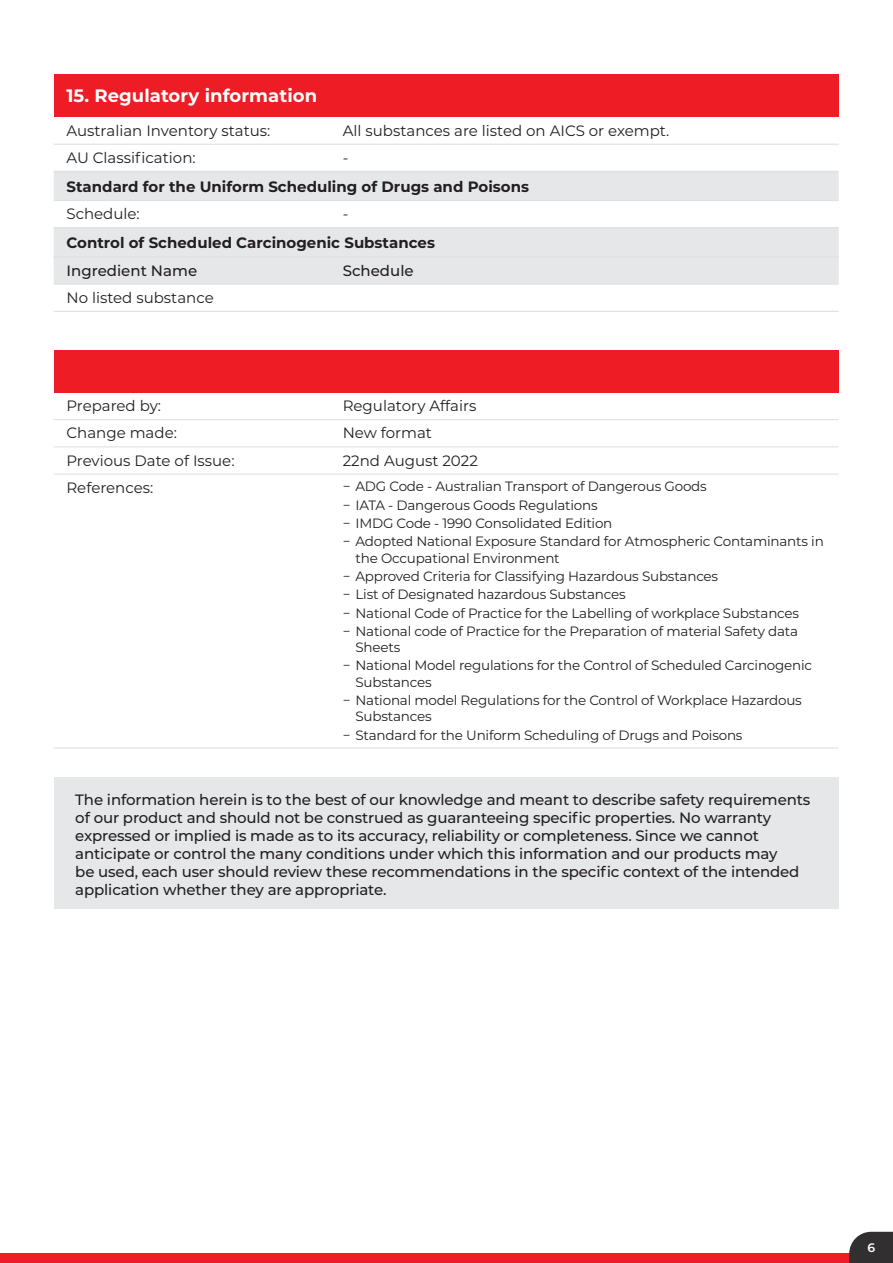
<style>
.page{position:relative;width:893px;height:1263px;background:#fff}
.page>*{position:absolute;margin:0;border:0;box-sizing:border-box;transform-origin:0 0}
.Table_Heading{font:700 18px "Montserrat";letter-spacing:.005em;color:#fff}
.Basic_Table_Copy{font:500 15px/18px "Montserrat";letter-spacing:-.01em;color:#231f20}
.Basic_Table_Copy-2{font:15px "Montserrat";color:#231f20}
.Section_Table_Copy{font:700 15px "Montserrat";color:#231f20}
.Section_Table_Copy-2{font:500 15px "Montserrat";color:#231f20}
.t1{font:13.5px/16.2px "Montserrat";letter-spacing:-.015em;color:#231f20}
.t2{font:600 12.3px "Montserrat";color:#fff}
</style>
<div class="page">
<hr style="left:54px;top:419px;width:276px;height:1px;background:#e0e1e3">
<hr style="left:330px;top:419px;width:509px;height:1px;background:#e0e1e3">
<hr style="left:54px;top:446px;width:276px;height:1px;background:#e0e1e3">
<hr style="left:330px;top:446px;width:509px;height:1px;background:#e0e1e3">
<hr style="left:54px;top:474px;width:276px;height:1px;background:#e0e1e3">
<hr style="left:330px;top:474px;width:509px;height:1px;background:#e0e1e3">
<hr style="left:54px;top:747px;width:276px;height:2px;background:#e0e1e3">
<hr style="left:330px;top:747px;width:509px;height:2px;background:#e0e1e3">
<div style="left:0;top:1253px;width:865px;height:10px;background:#ee1c25"></div>
<div style="left:54px;top:350px;width:785px;height:42px;background:#ee1c25"></div>
<div style="left:54px;top:74px;width:785px;height:43px;background:#ee1c25"></div>
<svg style="left:54px;top:172px;width:785px;height:84px;fill:#e6e7e9"></svg>
<div style="left:54px;top:258px;width:785px;height:26px;background:#e6e7e9"></div>
<hr style="left:54px;top:171px;width:276px;height:1px;background:#e0e1e3">
<hr style="left:330px;top:171px;width:509px;height:1px;background:#e0e1e3">
<hr style="left:54px;top:227px;width:276px;height:2px;background:#e0e1e3">
<hr style="left:330px;top:227px;width:509px;height:2px;background:#e0e1e3">
<hr style="left:54px;top:200px;width:276px;height:1px;background:#e0e1e3">
<hr style="left:330px;top:200px;width:509px;height:1px;background:#e0e1e3">
<hr style="left:54px;top:256px;width:276px;height:2px;background:#e0e1e3">
<hr style="left:330px;top:256px;width:509px;height:2px;background:#e0e1e3">
<hr style="left:54px;top:144px;width:276px;height:1px;background:#e0e1e3">
<hr style="left:330px;top:144px;width:509px;height:1px;background:#e0e1e3">
<hr style="left:54px;top:311px;width:276px;height:1px;background:#e0e1e3">
<hr style="left:330px;top:311px;width:509px;height:1px;background:#e0e1e3">
<hr style="left:54px;top:284px;width:276px;height:1px;background:#e0e1e3">
<hr style="left:330px;top:284px;width:509px;height:1px;background:#e0e1e3">
<div style="left:54px;top:777px;width:785px;height:132px;background:#e6e7e9"></div>
<svg style="left:849px;top:1232px;width:44px;height:31px"></svg>
<p class="Table_Heading" style="left:66px;top:83px;width:252px">15. Regulatory information</p>
<p class="Basic_Table_Copy-2" style="left:66px;top:120px;width:205px">Australian Inventory status:</p>
<p class="Basic_Table_Copy-2" style="left:343px;top:120px;width:328px">All substances are listed on AICS or exempt.</p>
<p class="Basic_Table_Copy-2" style="left:66px;top:147px;width:131px">AU Classification:</p>
<p class="Basic_Table_Copy-2" style="left:343px;top:147px;width:7px">-</p>
<p class="Section_Table_Copy" style="left:66px;top:176px;width:464px">Standard for the Uniform Scheduling of Drugs and Poisons</p>
<p class="Basic_Table_Copy-2" style="left:66px;top:204px;width:75px">Schedule:</p>
<p class="Basic_Table_Copy-2" style="left:343px;top:204px;width:7px">-</p>
<p class="Section_Table_Copy" style="left:66px;top:232px;width:370px">Control of Scheduled Carcinogenic Substances</p>
<p class="Section_Table_Copy-2" style="left:66px;top:260px;width:132px">Ingredient Name</p>
<p class="Section_Table_Copy-2" style="left:343px;top:260px;width:72px">Schedule</p>
<p class="Basic_Table_Copy-2" style="left:66px;top:287px;width:149px">No listed substance</p>
<p class="Basic_Table_Copy-2" style="left:66px;top:395px;width:96px">Prepared by:</p>
<p class="Basic_Table_Copy-2" style="left:343px;top:395px;width:135px">Regulatory Affairs</p>
<p class="Basic_Table_Copy-2" style="left:66px;top:423px;width:112px">Change made:</p>
<p class="Basic_Table_Copy-2" style="left:343px;top:423px;width:91px">New format</p>
<p class="Basic_Table_Copy-2" style="left:66px;top:450px;width:170px">Previous Date of Issue:</p>
<p class="Basic_Table_Copy-2" style="left:343px;top:450px;width:137px">22nd August 2022</p>
<p class="Basic_Table_Copy-2" style="left:66px;top:477px;width:88px">References:</p>
<p class="t1" style="left:343px;top:478px;width:366px">− ADG Code - Australian Transport of Dangerous Goods</p>
<p class="t1" style="left:343px;top:496px;width:257px">− IATA - Dangerous Goods Regulations</p>
<p class="t1" style="left:343px;top:515px;width:271px">− IMDG Code - 1990 Consolidated Edition</p>
<p class="t1" style="left:355px;top:533px;width:470px;text-indent:-13px">− Adopted National Exposure Standard for Atmospheric Contaminants in the Occupational Environment</p>
<p class="t1" style="left:343px;top:568px;width:377px">− Approved Criteria for Classifying Hazardous Substances</p>
<p class="t1" style="left:343px;top:586px;width:284px">− List of Designated hazardous Substances</p>
<p class="t1" style="left:343px;top:604px;width:458px">− National Code of Practice for the Labelling of workplace Substances</p>
<p class="t1" style="left:355px;top:623px;width:444px;text-indent:-13px">− National code of Practice for the Preparation of material Safety data<br>Sheets</p>
<p class="t1" style="left:355px;top:657px;width:458px;text-indent:-13px">− National Model regulations for the Control of Scheduled Carcinogenic<br>Substances</p>
<p class="t1" style="left:355px;top:692px;width:448px;text-indent:-13px">− National model Regulations for the Control of Workplace Hazardous<br>Substances</p>
<p class="t1" style="left:343px;top:726px;width:401px">− Standard for the Uniform Scheduling of Drugs and Poisons</p>
<p class="Basic_Table_Copy" style="left:75px;top:790px;width:736px">The information herein is to the best of our knowledge and meant to describe safety requirements of our product and should not be construed as guaranteeing specific properties. No warranty expressed or implied is made as to its accuracy, reliability or completeness. Since we cannot anticipate or control the many conditions under which this information and our products may<br>be used, each user should review these recommendations in the specific context of the intended application whether they are appropriate.</p>
<p class="t2" style="left:867px;top:1238px;width:9px">6</p>
</div>
